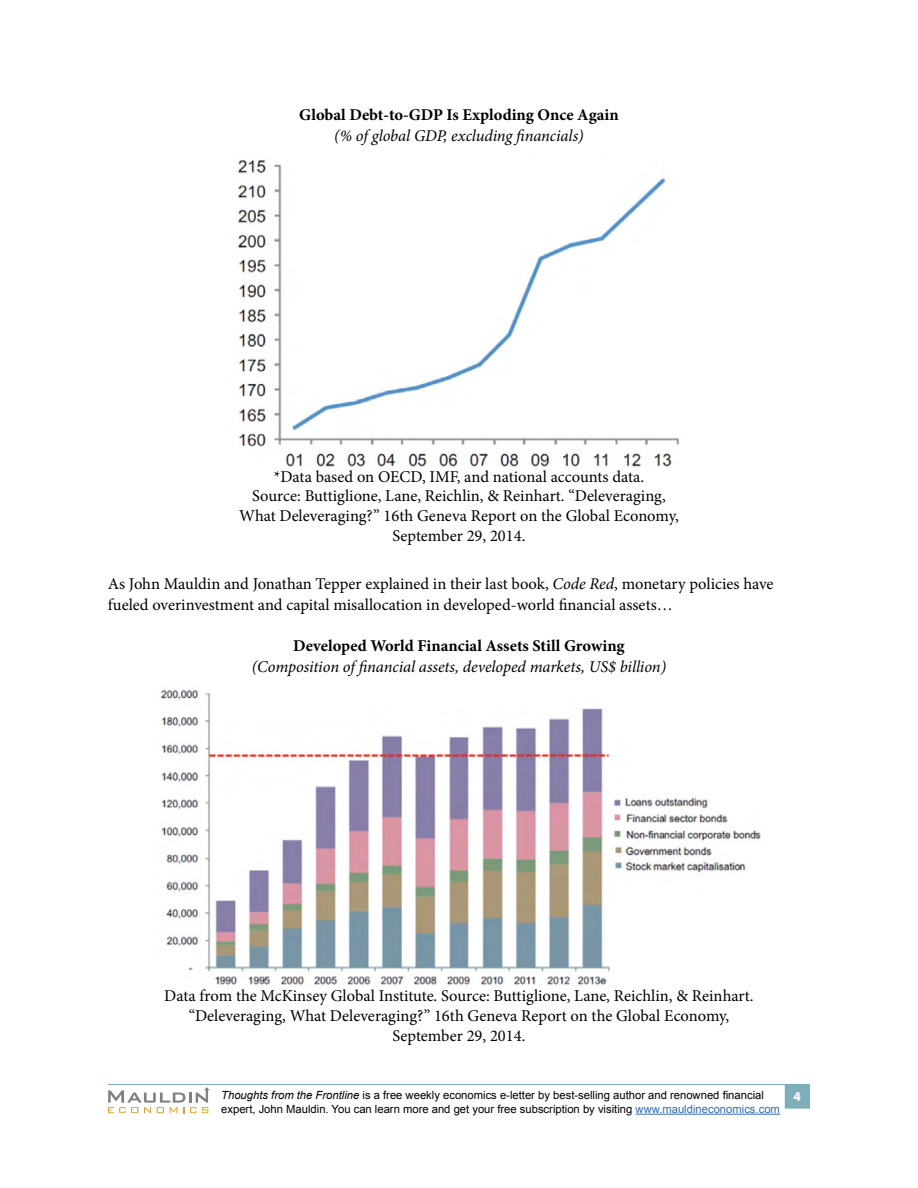
<style>
.page{position:relative;width:918px;height:1188px;background:#fff}
.page>*{position:absolute;margin:0;border:0;box-sizing:border-box;transform-origin:0 0}
.t1{font:16.5px/19.8px "Minion Pro";color:#000;text-align:center}
.t2{font:italic 16.5px "Minion Pro";letter-spacing:-.005em;color:#000}
.t3{font:700 16.5px "Minion Pro";color:#000}
.t4{font:700 13.5px "Myriad Pro";color:#fff}
.t5{font:11.25px/13.5px "Arial";color:#000}
.s1{font-style:italic}
.s2{color:#316daf}
</style>
<div class="page">
<hr style="left:636px;top:1114px;width:144px;height:1px;background:#316daf">
<div style="left:785px;top:1085px;width:25px;height:24px;background:#7dafba"></div>
<hr style="left:108px;top:1084px;width:702px;height:1px;background:#7dafba">
<svg style="left:108px;top:1087px;width:102px;height:26px"></svg>
<img style="left:236px;top:156px;width:443px;height:311px">
<img style="left:155px;top:689px;width:606px;height:297px">
<p class="t3" style="left:299px;top:103px;width:321px">Global Debt-to-GDP Is Exploding Once Again</p>
<p class="t2" style="left:334px;top:124px;width:251px">(% of global GDP, excluding financials)</p>
<p class="t1" style="left:239px;top:467px;width:441px">*Data based on OECD, IMF, and national accounts data.<br>Source: Buttiglione, Lane, Reichlin, &amp; Reinhart. “Deleveraging, What Deleveraging?” 16th Geneva Report on the Global Economy, September 29, 2014.</p>
<p class="t1" style="left:108px;top:573px;width:667px;line-height:21px;text-align:left">As John Mauldin and Jonathan Tepper explained in their last book, <span class="s1">Code Red</span>, monetary policies have fueled overinvestment and capital misallocation in developed-world financial assets…</p>
<p class="t3" style="left:293px;top:634px;width:333px">Developed World Financial Assets Still Growing</p>
<p class="t2" style="left:252px;top:655px;width:416px">(Composition of financial assets, developed markets, US$ billion)</p>
<p class="t1" style="left:164px;top:986px;width:591px">Data from the McKinsey Global Institute. Source: Buttiglione, Lane, Reichlin, &amp; Reinhart. “Deleveraging, What Deleveraging?” 16th Geneva Report on the Global Economy,<br>September 29, 2014.</p>
<p class="t5" style="left:221px;top:1089px;width:560px"><span class="s1">Thoughts from the Frontline</span> is a free weekly economics e-letter by best-selling author and renowned financial expert, John Mauldin. You can learn more and get your free subscription by visiting <span class="s2">www.mauldineconomics.com</span></p>
<p class="t4" style="left:794px;top:1088px;width:9px">4</p>
</div>
